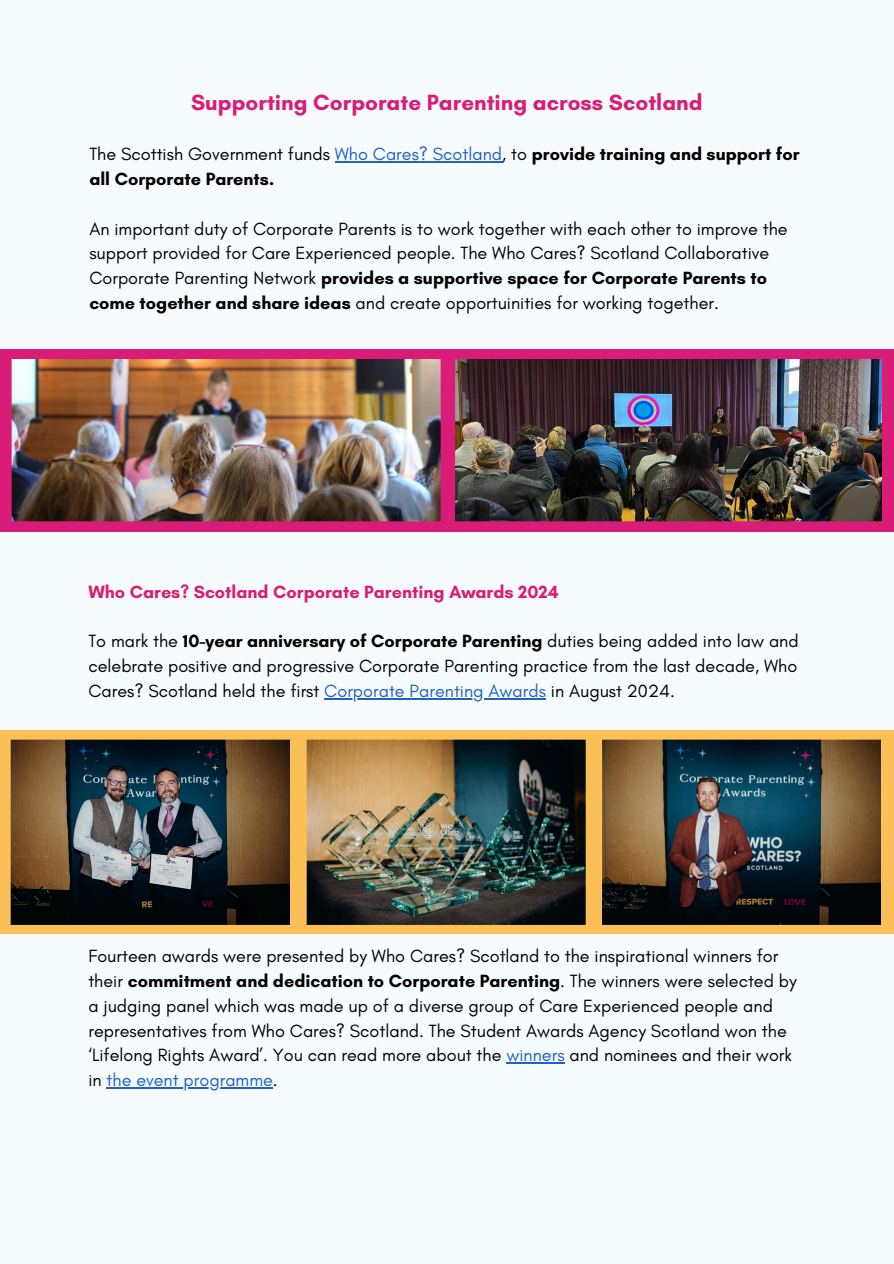
<style>
.page{position:relative;width:894px;height:1264px;background:#fff}
.page>*{position:absolute;margin:0;border:0;box-sizing:border-box;transform-origin:0 0}
.t1{font:700 22.5px "Glacial Indifference";color:#d91c78}
.t2{font:18px/24.8px "Glacial Indifference";color:#000}
.t3{font:700 18px/24.8px "Glacial Indifference";color:#000}
.t4{font:700 18px "Glacial Indifference";color:#d91c78}
.s1{font-weight:400}
.s2{font-weight:400;color:#2161c4}
.s3{font-weight:700}
.s4{color:#2161c4}
</style>
<div class="page">
<div style="left:0;top:0;width:893px;height:1263px;background:#f6fbfd"></div>
<div style="left:0;top:730px;width:893px;height:203px;background:#fabf57"></div>
<img style="left:602px;top:739px;width:279px;height:186px">
<img style="left:306px;top:739px;width:280px;height:186px">
<svg style="left:10px;top:739px;width:280px;height:186px;background:#46413a"></svg>
<div style="left:0;top:349px;width:893px;height:182px;background:#d91c78"></div>
<img style="left:11px;top:359px;width:430px;height:163px">
<img style="left:455px;top:359px;width:427px;height:163px">
<hr style="left:335px;top:161px;width:167px;height:1px;background:#2161c4">
<hr style="left:324px;top:698px;width:222px;height:1px;background:#2161c4">
<hr style="left:506px;top:1062px;width:58px;height:1px;background:#2161c4">
<hr style="left:106px;top:1087px;width:167px;height:1px;background:#2161c4">
<h1 class="t1" style="left:191px;top:88px;width:513px">Supporting Corporate Parenting across Scotland</h1>
<p class="t3" style="left:89px;top:141px;width:711px"><span class="s1">The Scottish Government funds</span> <span class="s2">Who Cares? Scotland</span><span class="s1">, to</span> provide training and support for all Corporate Parents.</p>
<p class="t2" style="left:89px;top:216px;width:699px">An important duty of Corporate Parents is to work together with each other to improve the support provided for Care Experienced people. The Who Cares? Scotland Collaborative Corporate Parenting Network <span class="s3">provides a supportive space for Corporate Parents to come together and share ideas</span> and create opportuinities for working together.</p>
<p class="t4" style="left:88px;top:580px;width:472px">Who Cares? Scotland Corporate Parenting Awards 2024</p>
<p class="t2" style="left:88px;top:628px;width:711px;text-align:justify">To mark the <span class="s3">10-year anniversary of Corporate Parenting</span> duties being added into law and celebrate positive and progressive Corporate Parenting practice from the last decade, Who Cares? Scotland held the first <span class="s4">Corporate Parenting Awards</span> in August 2024.</p>
<p class="t2" style="left:88px;top:943px;width:709px">Fourteen awards were presented by Who Cares? Scotland to the inspirational winners for their <span class="s3">commitment and dedication to Corporate Parenting</span>. The winners were selected by a judging panel which was made up of a diverse group of Care Experienced people and representatives from Who Cares? Scotland. The Student Awards Agency Scotland won the ‘Lifelong Rights Award’. You can read more about the <span class="s4">winners</span> and nominees and their work in <span class="s4">the event programme</span>.</p>
</div>
